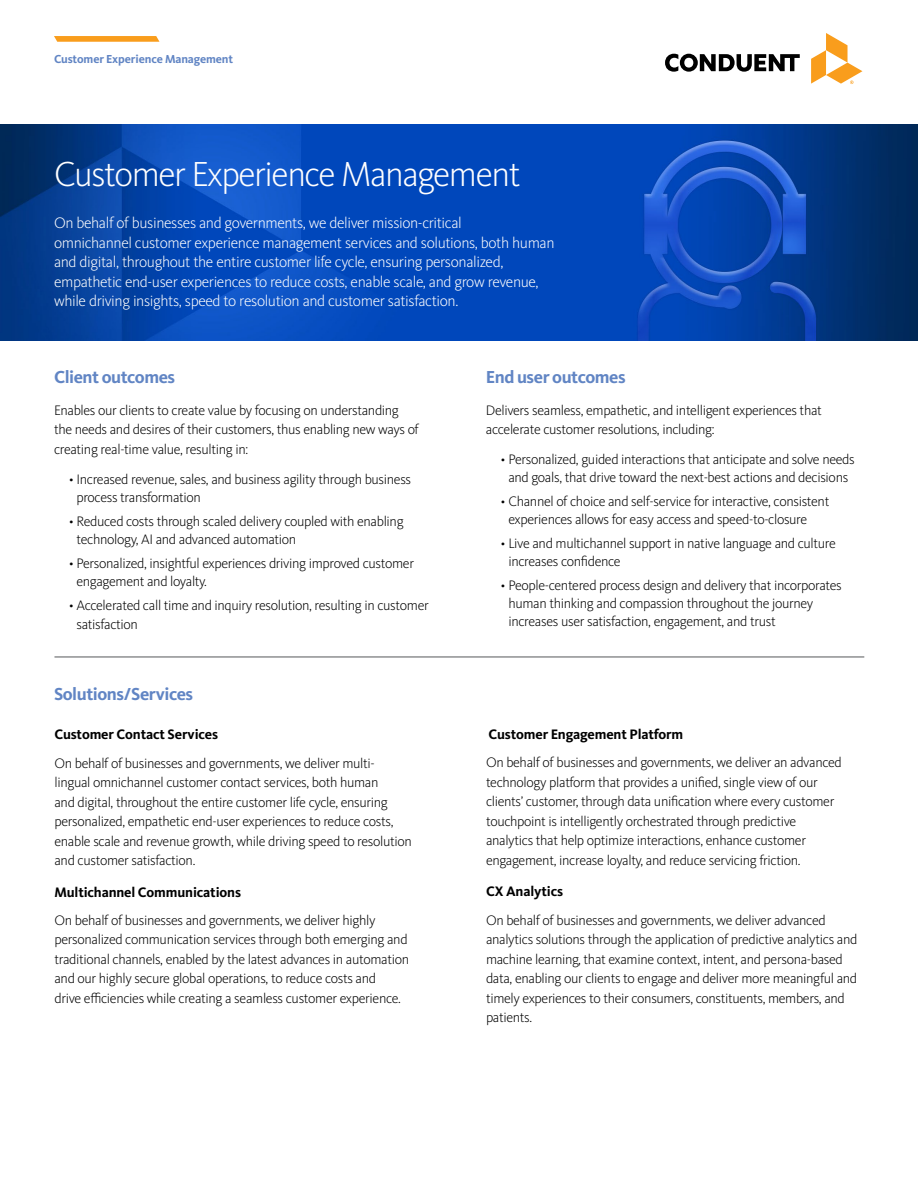
<style>
.page{position:relative;width:918px;height:1188px;background:#fff}
.page>*{position:absolute;margin:0;border:0;box-sizing:border-box;transform-origin:0 0}
.t1{font:300 36px "Kievit Pro";letter-spacing:-.04em;color:#fff}
.t2{font:700 18px "Kievit Pro";letter-spacing:-.025em;color:#6185c4}
.t3{font:300 15.75px/19.5px "Kievit Pro";letter-spacing:-.025em;color:#fff}
.t4{font:300 14.25px/19.5px "Kievit Pro";letter-spacing:-.025em;color:#000}
.t5{font:700 14.25px "Kievit Pro";letter-spacing:-.01em;color:#000}
.t6{font:700 12px "Kievit Pro";letter-spacing:-.01em;color:#6185c4}
</style>
<div class="page">
<img style="left:0;top:124px;width:918px;height:216px">
<svg style="left:54px;top:36px;width:105px;height:6px"></svg>
<svg style="left:665px;top:54px;width:135px;height:18px"></svg>
<svg style="left:811px;top:33px;width:51px;height:51px"></svg>
<hr style="left:54px;top:657px;width:810px;height:1px;background:#55585a">
<p class="t6" style="left:54px;top:52px;width:181px">Customer Experience Management</p>
<h1 class="t1" style="left:54px;top:153px;width:468px">Customer Experience Management</h1>
<p class="t3" style="left:54px;top:213px;width:502px">On behalf of businesses and governments, we deliver mission-critical<br>omnichannel customer experience management services and solutions, both human and digital, throughout the entire customer life cycle, ensuring personalized, empathetic end-user experiences to reduce costs, enable scale, and grow revenue, while driving insights, speed to resolution and customer satisfaction.</p>
<p class="t2" style="left:54px;top:366px;width:123px">Client outcomes</p>
<p class="t4" style="left:54px;top:400px;width:366px">Enables our clients to create value by focusing on understanding the needs and desires of their customers, thus enabling new ways of creating real-time value, resulting in:</p>
<p class="t4" style="left:77px;top:470px;width:336px;line-height:18px;text-indent:-7px">• Increased revenue, sales, and business agility through business process transformation</p>
<p class="t4" style="left:77px;top:512px;width:329px;line-height:18px;text-indent:-7px">• Reduced costs through scaled delivery coupled with enabling technology, AI and advanced automation</p>
<p class="t4" style="left:77px;top:554px;width:339px;line-height:18px;text-indent:-7px">• Personalized, insightful experiences driving improved customer engagement and loyalty.</p>
<p class="t4" style="left:77px;top:595px;width:354px;text-indent:-7px">• Accelerated call time and inquiry resolution, resulting in customer satisfaction</p>
<p class="t2" style="left:54px;top:683px;width:141px">Solutions/Services</p>
<p class="t5" style="left:54px;top:726px;width:165px">Customer Contact Services</p>
<p class="t4" style="left:54px;top:753px;width:359px">On behalf of businesses and governments, we deliver multi&shy;lingual omnichannel customer contact services, both human<br>and digital, throughout the entire customer life cycle, ensuring personalized, empathetic end-user experiences to reduce costs, enable scale and revenue growth, while driving speed to resolution and customer satisfaction.</p>
<p class="t5" style="left:54px;top:883px;width:188px">Multichannel Communications</p>
<p class="t4" style="left:54px;top:910px;width:356px">On behalf of businesses and governments, we deliver highly personalized communication services through both emerging and traditional channels, enabled by the latest advances in automation and our highly secure global operations, to reduce costs and<br>drive efficiencies while creating a seamless customer experience.</p>
<p class="t2" style="left:486px;top:366px;width:141px">End user outcomes</p>
<p class="t4" style="left:486px;top:400px;width:337px">Delivers seamless, empathetic, and intelligent experiences that accelerate customer resolutions, including:</p>
<p class="t4" style="left:501px;top:450px;width:355px;line-height:18px;text-align:center">• Personalized, guided interactions that anticipate and solve needs and goals, that drive toward the next-best actions and decisions</p>
<p class="t4" style="left:508px;top:492px;width:322px;line-height:18px;text-indent:-7px">• Channel of choice and self-service for interactive, consistent experiences allows for easy access and speed-to-closure</p>
<p class="t4" style="left:508px;top:534px;width:329px;line-height:18px;text-indent:-7px">• Live and multichannel support in native language and culture increases confidence</p>
<p class="t4" style="left:508px;top:576px;width:335px;line-height:18px;text-indent:-7px">• People-centered process design and delivery that incorporates human thinking and compassion throughout the journey increases user satisfaction, engagement, and trust</p>
<p class="t5" style="left:489px;top:726px;width:196px">Customer Engagement Platform</p>
<p class="t4" style="left:486px;top:753px;width:357px">On behalf of businesses and governments, we deliver an advanced technology platform that provides a unified, single view of our clients’ customer, through data unification where every customer touchpoint is intelligently orchestrated through predictive analytics that help optimize interactions, enhance customer engagement, increase loyalty, and reduce servicing friction.</p>
<p class="t5" style="left:486px;top:883px;width:79px">CX Analytics</p>
<p class="t4" style="left:486px;top:910px;width:373px">On behalf of businesses and governments, we deliver advanced analytics solutions through the application of predictive analytics and machine learning, that examine context, intent, and persona-based data, enabling our clients to engage and deliver more meaningful and timely experiences to their consumers, constituents, members, and patients.</p>
</div>
